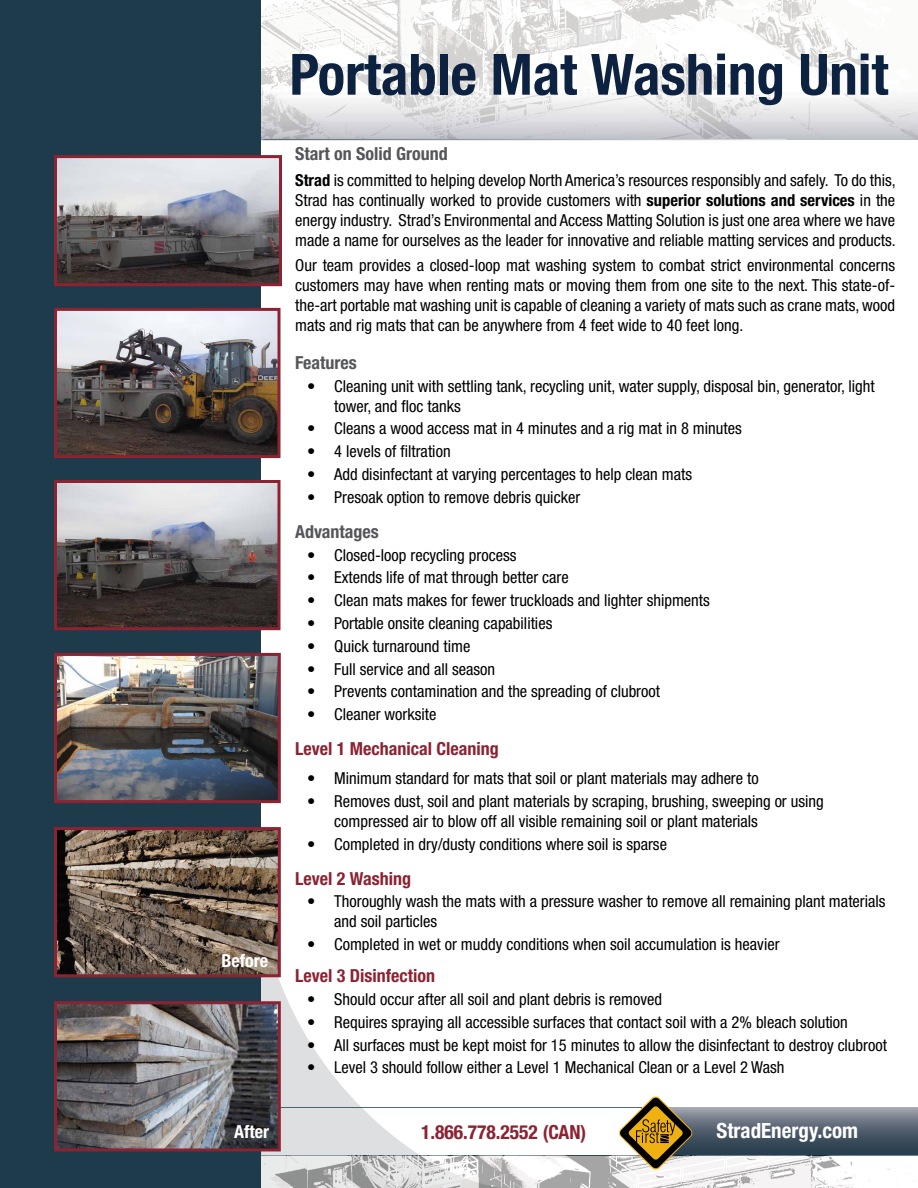
<style>
.page{position:relative;width:918px;height:1188px;background:#fff}
.page>*{position:absolute;margin:0;border:0;box-sizing:border-box;transform-origin:0 0}
.t1{font:700 condensed 57px "Helvetica Neue LT Std";color:#0d2240}
.t2{font:700 condensed 21px "Helvetica Neue LT Std";color:#fff}
.t3{font:700 condensed 19.5px "Helvetica Neue LT Std";color:#8b2332}
.t4{font:700 condensed 18px "Helvetica Neue LT Std";color:#8b2332}
.t5{font:700 condensed 18px "Helvetica Neue LT Std";color:#55565a}
.t6{font:700 condensed 18px "Helvetica Neue LT Std";color:#fff}
.t7{font:condensed 16.5px/19.8px "Helvetica Neue LT Std";color:#000}
.s1{font-weight:700}
</style>
<div class="page">
<svg style="left:260px;top:977px;width:90px;height:119px"></svg>
<svg style="left:692px;top:1107px;width:226px;height:49px;background:#586573"></svg>
<img style="left:260px;top:1156px;width:655px;height:32px">
<svg style="left:260px;top:1096px;width:432px;height:74px"></svg>
<img style="left:261px;top:0;width:657px;height:140px">
<svg style="left:260px;top:139px;width:526px;height:1px"></svg>
<div style="left:0;top:0;width:260px;height:1188px;background:#1e3b4b"></div>
<img style="left:58px;top:159px;width:220px;height:123px">
<div style="left:54px;top:155px;width:228px;height:131px;border:3px solid #8b2332"></div>
<img style="left:58px;top:312px;width:218px;height:142px">
<div style="left:54px;top:308px;width:226px;height:150px;border:3px solid #8b2332"></div>
<img style="left:58px;top:657px;width:219px;height:142px">
<div style="left:54px;top:653px;width:227px;height:150px;border:3px solid #8b2332"></div>
<img style="left:58px;top:484px;width:218px;height:142px">
<div style="left:54px;top:480px;width:226px;height:150px;border:3px solid #8b2332"></div>
<img style="left:58px;top:831px;width:219px;height:142px">
<div style="left:54px;top:827px;width:227px;height:150px;border:3px solid #8b2332"></div>
<img style="left:58px;top:1005px;width:219px;height:142px">
<div style="left:54px;top:1001px;width:227px;height:150px;border:3px solid #8b2332"></div>
<p class="t6" style="left:222px;top:950px;width:48px">Before</p>
<p class="t6" style="left:234px;top:1121px;width:36px">After</p>
<h1 class="t1" style="left:290px;top:40px;width:600px">Portable Mat Washing Unit</h1>
<p class="t5" style="left:295px;top:143px;width:154px">Start on Solid Ground</p>
<p class="t7" style="left:295px;top:170px;width:602px;text-align:justify"><span class="s1">Strad</span> is committed to helping develop North America’s resources responsibly and safely. To do this, Strad has continually worked to provide customers with <span class="s1">superior solutions and services</span> in the energy industry. Strad’s Environmental and Access Matting Solution is just one area where we have made a name for ourselves as the leader for innovative and reliable matting services and products.</p>
<p class="t7" style="left:295px;top:256px;width:602px;text-align:justify">Our team provides a closed-loop mat washing system to combat strict environmental concerns customers may have when renting mats or moving them from one site to the next. This state-of&shy;the-art portable mat washing unit is capable of cleaning a variety of mats such as crane mats, wood mats and rig mats that can be anywhere from 4 feet wide to 40 feet long.</p>
<p class="t5" style="left:295px;top:352px;width:63px">Features</p>
<p class="t7" style="left:334px;top:376px;width:542px;text-indent:-27px">• Cleaning unit with settling tank, recycling unit, water supply, disposal bin, generator, light tower, and floc tanks</p>
<p class="t7" style="left:307px;top:419px;width:436px">• Cleans a wood access mat in 4 minutes and a rig mat in 8 minutes</p>
<p class="t7" style="left:307px;top:441px;width:145px">• 4 levels of filtration</p>
<p class="t7" style="left:307px;top:464px;width:386px">• Add disinfectant at varying percentages to help clean mats</p>
<p class="t7" style="left:307px;top:487px;width:275px">• Presoak option to remove debris quicker</p>
<p class="t5" style="left:295px;top:521px;width:85px">Advantages</p>
<p class="t7" style="left:307px;top:545px;width:211px">• Closed-loop recycling process</p>
<p class="t7" style="left:307px;top:568px;width:263px">• Extends life of mat through better care</p>
<p class="t7" style="left:307px;top:590px;width:404px">• Clean mats makes for fewer truckloads and lighter shipments</p>
<p class="t7" style="left:307px;top:613px;width:247px">• Portable onsite cleaning capabilities</p>
<p class="t7" style="left:307px;top:636px;width:165px">• Quick turnaround time</p>
<p class="t7" style="left:307px;top:659px;width:189px">• Full service and all season</p>
<p class="t7" style="left:307px;top:682px;width:354px">• Prevents contamination and the spreading of clubroot</p>
<p class="t7" style="left:307px;top:704px;width:131px">• Cleaner worksite</p>
<p class="t4" style="left:295px;top:738px;width:205px">Level 1 Mechanical Cleaning</p>
<p class="t7" style="left:307px;top:768px;width:453px">• Minimum standard for mats that soil or plant materials may adhere to</p>
<p class="t7" style="left:334px;top:791px;width:491px;text-indent:-27px">• Removes dust, soil and plant materials by scraping, brushing, sweeping or using compressed air to blow off all visible remaining soil or plant materials</p>
<p class="t7" style="left:307px;top:834px;width:361px">• Completed in dry/dusty conditions where soil is sparse</p>
<p class="t4" style="left:295px;top:867px;width:117px">Level 2 Washing</p>
<p class="t7" style="left:334px;top:892px;width:553px;text-indent:-27px">• Thoroughly wash the mats with a pressure washer to remove all remaining plant materials and soil particles</p>
<p class="t7" style="left:307px;top:934px;width:474px">• Completed in wet or muddy conditions when soil accumulation is heavier</p>
<p class="t4" style="left:295px;top:965px;width:141px">Level 3 Disinfection</p>
<p class="t7" style="left:307px;top:989px;width:356px">• Should occur after all soil and plant debris is removed</p>
<p class="t7" style="left:307px;top:1012px;width:542px">• Requires spraying all accessible surfaces that contact soil with a 2% bleach solution</p>
<p class="t7" style="left:307px;top:1035px;width:581px">• All surfaces must be kept moist for 15 minutes to allow the disinfectant to destroy clubroot</p>
<p class="t7" style="left:307px;top:1058px;width:479px">• Level 3 should follow either a Level 1 Mechanical Clean or a Level 2 Wash</p>
<p class="t3" style="left:421px;top:1120px;width:167px">1.866.778.2552 (CAN)</p>
<p class="t2" style="left:717px;top:1118px;width:143px">StradEnergy.com</p>
</div>
